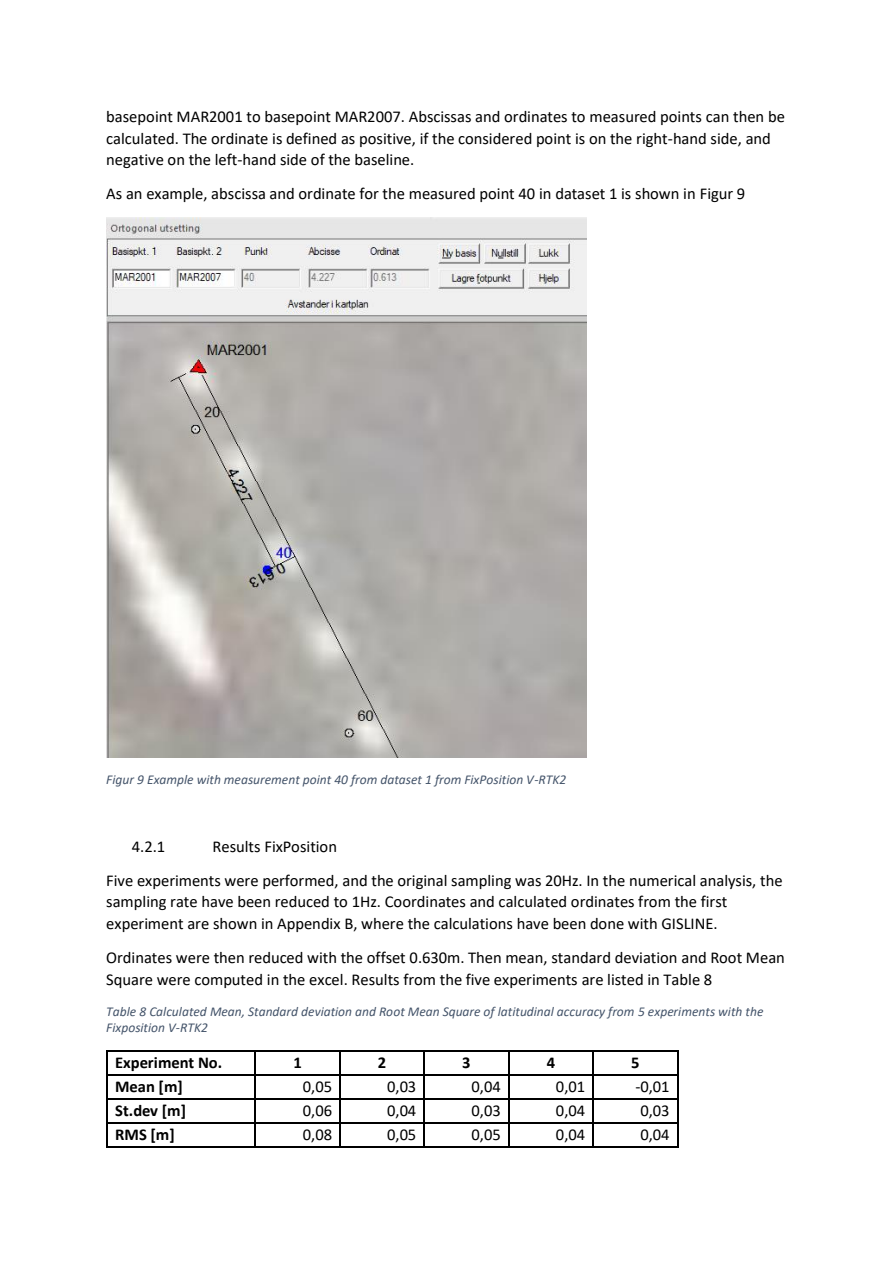
<style>
.page{position:relative;width:893px;height:1263px;background:#fff}
.page>*{position:absolute;margin:0;border:0;box-sizing:border-box;transform-origin:0 0}
.t1{font:16.5px/21.8px "Calibri";color:#000}
.t2{font:700 16.5px "Calibri";color:#000}
.t3{font:italic 13.5px/16.6px "Calibri";color:#44546a}
</style>
<div class="page">
<hr style="left:108px;top:1051px;width:147px;height:1px;background:#000">
<hr style="left:256px;top:1051px;width:83px;height:1px;background:#000">
<hr style="left:341px;top:1051px;width:83px;height:1px;background:#000">
<hr style="left:425px;top:1051px;width:83px;height:1px;background:#000">
<hr style="left:509px;top:1051px;width:83px;height:1px;background:#000">
<hr style="left:594px;top:1051px;width:83px;height:1px;background:#000">
<hr style="left:106px;top:1052px;width:2px;height:23px;background:#000">
<hr style="left:339px;top:1052px;width:2px;height:23px;background:#000">
<hr style="left:592px;top:1052px;width:2px;height:23px;background:#000">
<hr style="left:108px;top:1075px;width:147px;height:1px;background:#000">
<hr style="left:256px;top:1075px;width:83px;height:1px;background:#000">
<hr style="left:341px;top:1075px;width:83px;height:1px;background:#000">
<hr style="left:425px;top:1075px;width:83px;height:1px;background:#000">
<hr style="left:509px;top:1075px;width:83px;height:1px;background:#000">
<hr style="left:594px;top:1075px;width:83px;height:1px;background:#000">
<hr style="left:106px;top:1076px;width:2px;height:23px;background:#000">
<hr style="left:339px;top:1076px;width:2px;height:23px;background:#000">
<hr style="left:592px;top:1076px;width:2px;height:23px;background:#000">
<hr style="left:108px;top:1099px;width:147px;height:1px;background:#000">
<hr style="left:256px;top:1099px;width:83px;height:1px;background:#000">
<hr style="left:341px;top:1099px;width:83px;height:1px;background:#000">
<hr style="left:425px;top:1099px;width:83px;height:1px;background:#000">
<hr style="left:509px;top:1099px;width:83px;height:1px;background:#000">
<hr style="left:594px;top:1099px;width:83px;height:1px;background:#000">
<hr style="left:106px;top:1100px;width:2px;height:23px;background:#000">
<hr style="left:339px;top:1100px;width:2px;height:23px;background:#000">
<hr style="left:592px;top:1100px;width:2px;height:23px;background:#000">
<hr style="left:108px;top:1123px;width:147px;height:1px;background:#000">
<hr style="left:256px;top:1123px;width:83px;height:1px;background:#000">
<hr style="left:341px;top:1123px;width:83px;height:1px;background:#000">
<hr style="left:425px;top:1123px;width:83px;height:1px;background:#000">
<hr style="left:509px;top:1123px;width:83px;height:1px;background:#000">
<hr style="left:594px;top:1123px;width:83px;height:1px;background:#000">
<hr style="left:106px;top:1124px;width:2px;height:23px;background:#000">
<hr style="left:108px;top:1147px;width:147px;height:1px;background:#000">
<svg style="left:255px;top:1051px;width:1px;height:97px"></svg>
<hr style="left:256px;top:1147px;width:83px;height:1px;background:#000">
<hr style="left:339px;top:1124px;width:2px;height:23px;background:#000">
<hr style="left:341px;top:1147px;width:83px;height:1px;background:#000">
<svg style="left:424px;top:1051px;width:1px;height:97px"></svg>
<hr style="left:425px;top:1147px;width:83px;height:1px;background:#000">
<svg style="left:508px;top:1051px;width:1px;height:97px"></svg>
<hr style="left:509px;top:1147px;width:83px;height:1px;background:#000">
<hr style="left:592px;top:1124px;width:2px;height:23px;background:#000">
<hr style="left:594px;top:1147px;width:83px;height:1px;background:#000">
<svg style="left:677px;top:1051px;width:1px;height:97px"></svg>
<img style="left:106px;top:217px;width:481px;height:540px">
<p class="t1" style="left:106px;top:107px;width:680px">basepoint MAR2001 to basepoint MAR2007. Abscissas and ordinates to measured points can then be calculated. The ordinate is defined as positive, if the considered point is on the right-hand side, and negative on the left-hand side of the baseline.</p>
<p class="t1" style="left:106px;top:184px;width:641px">As an example, abscissa and ordinate for the measured point 40 in dataset 1 is shown in Figur 9</p>
<p class="t3" style="left:106px;top:772px;width:461px">Figur 9 Example with measurement point 40 from dataset 1 from FixPosition V-RTK2</p>
<h3 class="t1" style="left:132px;top:837px;width:35px">4.2.1</h3>
<h3 class="t1" style="left:212px;top:837px;width:126px">Results FixPosition</h3>
<p class="t1" style="left:106px;top:871px;width:678px">Five experiments were performed, and the original sampling was 20Hz. In the numerical analysis, the sampling rate have been reduced to 1Hz. Coordinates and calculated ordinates from the first experiment are shown in Appendix B, where the calculations have been done with GISLINE.</p>
<p class="t1" style="left:106px;top:948px;width:680px">Ordinates were then reduced with the offset 0.630m. Then mean, standard deviation and Root Mean<br>Square were computed in the excel. Results from the five experiments are listed in Table 8</p>
<p class="t3" style="left:106px;top:1004px;width:659px">Table 8 Calculated Mean, Standard deviation and Root Mean Square of latitudinal accuracy from 5 experiments with the<br>Fixposition V-RTK2</p>
<p class="t2" style="left:115px;top:1055px;width:108px">Experiment No.</p>
<p class="t2" style="left:294px;top:1055px;width:10px">1</p>
<p class="t2" style="left:378px;top:1055px;width:10px">2</p>
<p class="t2" style="left:462px;top:1055px;width:10px">3</p>
<p class="t2" style="left:547px;top:1055px;width:10px">4</p>
<p class="t2" style="left:631px;top:1055px;width:10px">5</p>
<p class="t2" style="left:115px;top:1079px;width:69px">Mean [m]</p>
<p class="t1" style="left:303px;top:1077px;width:31px">0,05</p>
<p class="t1" style="left:387px;top:1077px;width:31px">0,03</p>
<p class="t1" style="left:471px;top:1077px;width:31px">0,04</p>
<p class="t1" style="left:556px;top:1077px;width:31px">0,01</p>
<p class="t1" style="left:635px;top:1077px;width:36px">-0,01</p>
<p class="t2" style="left:115px;top:1103px;width:72px">St.dev [m]</p>
<p class="t1" style="left:303px;top:1101px;width:31px">0,06</p>
<p class="t1" style="left:387px;top:1101px;width:31px">0,04</p>
<p class="t1" style="left:471px;top:1101px;width:31px">0,03</p>
<p class="t1" style="left:556px;top:1101px;width:31px">0,04</p>
<p class="t1" style="left:640px;top:1101px;width:31px">0,03</p>
<p class="t2" style="left:115px;top:1127px;width:61px">RMS [m]</p>
<p class="t1" style="left:303px;top:1125px;width:31px">0,08</p>
<p class="t1" style="left:387px;top:1125px;width:31px">0,05</p>
<p class="t1" style="left:471px;top:1125px;width:31px">0,05</p>
<p class="t1" style="left:556px;top:1125px;width:31px">0,04</p>
<p class="t1" style="left:640px;top:1125px;width:31px">0,04</p>
</div>
